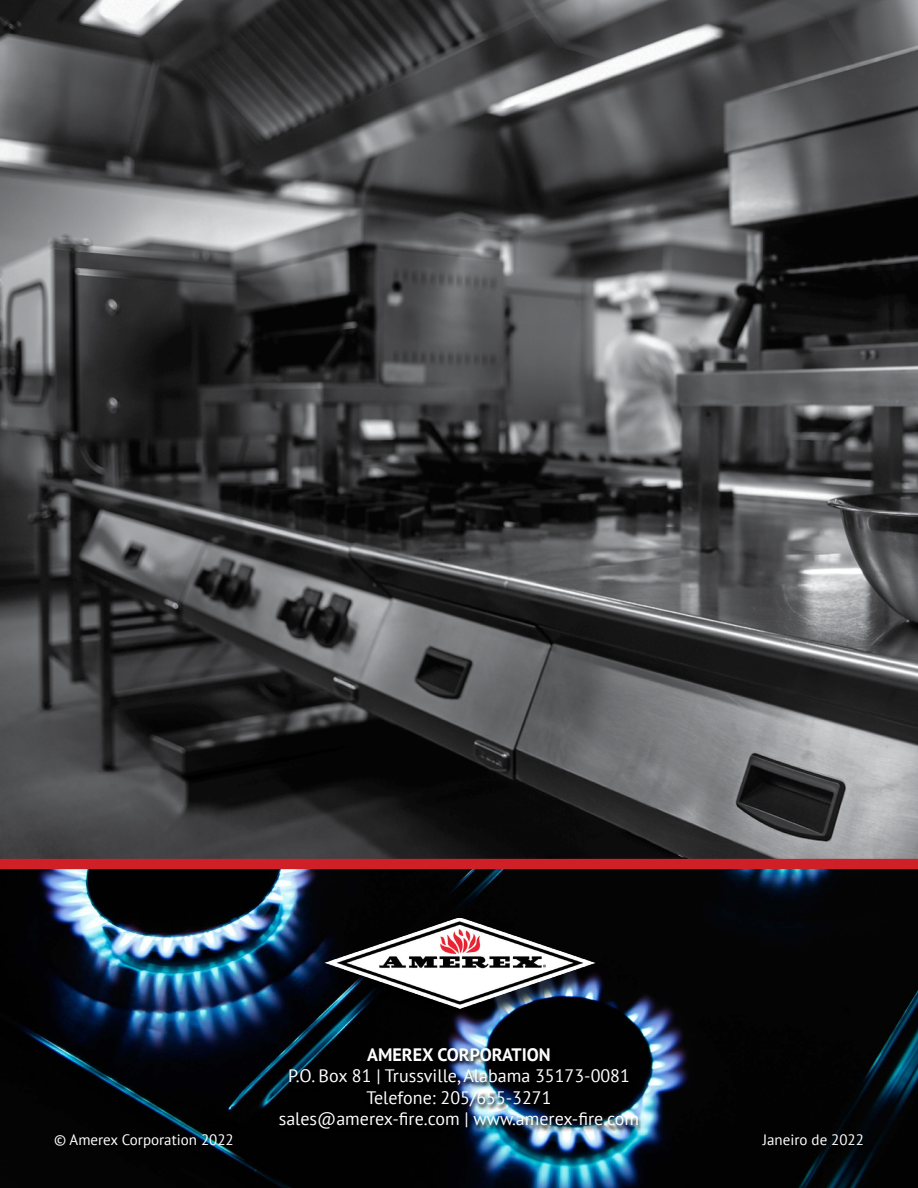
<style>
.page{position:relative;width:918px;height:1188px;background:#fff}
.page>*{position:absolute;margin:0;border:0;box-sizing:border-box;transform-origin:0 0}
.t1{font:18px/21.6px "PT Sans";color:#fff;text-align:center}
.t2{font:700 18px "PT Sans";color:#fff}
.t3{font:15px "PT Sans";color:#fff}
</style>
<div class="page">
<img style="left:0;top:0;width:918px;height:1188px">
<img style="left:278px;top:1048px;width:365px;height:88px">
<div style="left:328px;top:921px;width:284px;height:105px;background:#000;opacity:.75"></div>
<img style="left:324px;top:918px;width:271px;height:91px">
<div style="left:0;top:859px;width:918px;height:10px;background:#cf2028"></div>
<p class="t2" style="left:367px;top:1042px;width:185px">AMEREX CORPORATION</p>
<p class="t1" style="left:279px;top:1065px;width:362px">P.O. Box 81 | Trussville, Alabama 35173-0081<br>Telefone: 205/655-3271 sales@amerex-fire.com | www.amerex-fire.com</p>
<p class="t3" style="left:54px;top:1130px;width:181px">© Amerex Corporation 2022</p>
<p class="t3" style="left:763px;top:1130px;width:103px">Janeiro de 2022</p>
</div>
